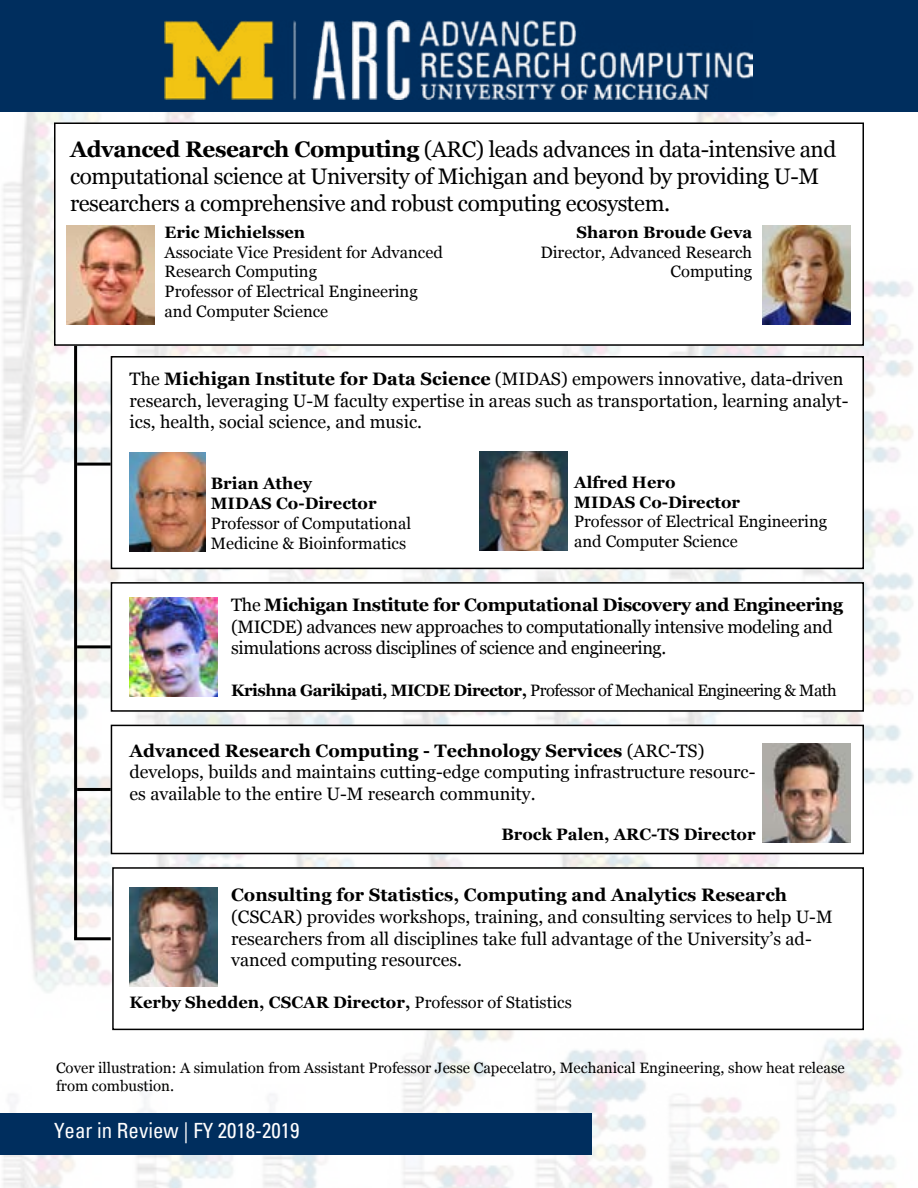
<style>
.page{position:relative;width:918px;height:1188px;background:#fff}
.page>*{position:absolute;margin:0;border:0;box-sizing:border-box;transform-origin:0 0}
.t1{font:22.5px/27px "Georgia";letter-spacing:-.02em;color:#000}
.t2{font:condensed 21px "Univers";color:#fff}
.t3{font:18px/21.6px "Georgia";color:#000}
.t4{font:18px/21.6px "Georgia";letter-spacing:-.02em;color:#000}
.t5{font:700 18px "Georgia";color:#000}
.t6{font:16.5px/19.8px "Georgia";color:#000}
.t7{font:700 16.5px/19.8px "Georgia";color:#000}
.t8{font:16.5px "Georgia";letter-spacing:-.03em;color:#000}
.t9{font:15px/18px "Georgia";color:#000}
.s1{font-weight:700}
.s2{font-weight:400}
</style>
<div class="page">
<img style="left:0;top:111px;width:918px;height:1077px">
<div style="left:0;top:1113px;width:591px;height:42px;background:#002e5e"></div>
<div style="left:0;top:0;width:918px;height:111px;background:#002e5e"></div>
<hr style="left:77px;top:463px;width:34px;height:3px;background:#000">
<div style="left:111px;top:356px;width:753px;height:213px;background:#fff;border:2px solid #000"></div>
<img style="left:130px;top:452px;width:75px;height:100px">
<img style="left:480px;top:451px;width:88px;height:99px">
<div style="left:111px;top:582px;width:753px;height:130px;background:#fff;border:2px solid #000"></div>
<img style="left:130px;top:597px;width:88px;height:99px">
<div style="left:111px;top:725px;width:753px;height:129px;background:#fff;border:2px solid #000"></div>
<img style="left:762px;top:743px;width:88px;height:99px">
<div style="left:112px;top:867px;width:752px;height:163px;background:#fff;border:2px solid #000"></div>
<img style="left:130px;top:888px;width:88px;height:99px">
<div style="left:54px;top:122px;width:810px;height:224px;background:#fff;border:2px solid #000"></div>
<img style="left:67px;top:225px;width:88px;height:99px">
<img style="left:762px;top:225px;width:88px;height:99px">
<img style="left:165px;top:20px;width:587px;height:79px">
<hr style="left:74px;top:346px;width:3px;height:593px;background:#000">
<hr style="left:77px;top:645px;width:34px;height:3px;background:#000">
<hr style="left:74px;top:937px;width:37px;height:3px;background:#000">
<hr style="left:77px;top:788px;width:34px;height:3px;background:#000">
<p class="t1" style="left:70px;top:135px;width:768px"><span class="s1">Advanced Research Computing</span> (ARC) leads advances in data-intensive and computational science at University of Michigan and beyond by providing U-M researchers a comprehensive and robust computing ecosystem.</p>
<p class="t7" style="left:165px;top:221px;width:142px">Eric Michielssen</p>
<p class="t6" style="left:165px;top:241px;width:280px">Associate Vice President for Advanced<br>Research Computing<br>Professor of Electrical Engineering and Computer Science</p>
<p class="t7" style="left:577px;top:221px;width:177px">Sharon Broude Geva</p>
<p class="t6" style="left:540px;top:241px;width:213px;text-align:right">Director, Advanced Research<br>Computing</p>
<p class="t3" style="left:130px;top:367px;width:720px">The <span class="s1">Michigan Institute for Data Science</span> (MIDAS) empowers innovative, data-driven research, leveraging U-M faculty expertise in areas such as transportation, learning analyt&shy;ics, health, social science, and music.</p>
<p class="t7" style="left:211px;top:473px;width:167px">Brian Athey<br>MIDAS Co-Director</p>
<p class="t6" style="left:211px;top:513px;width:202px">Professor of Computational<br>Medicine &amp; Bioinformatics</p>
<p class="t7" style="left:574px;top:471px;width:167px">Alfred Hero<br>MIDAS Co-Director</p>
<p class="t6" style="left:574px;top:511px;width:255px">Professor of Electrical Engineering and Computer Science</p>
<p class="t4" style="left:231px;top:593px;width:614px">The <span class="s1">Michigan Institute for Computational Discovery and Engineering </span>(MICDE) advances new approaches to computationally intensive modeling and simulations across disciplines of science and engineering.</p>
<p class="t8" style="left:231px;top:679px;width:607px"><span class="s1">Krishna Garikipati, MICDE Director,</span> Professor of Mechanical Engineering &amp; Math</p>
<p class="t3" style="left:130px;top:739px;width:627px"><span class="s1">Advanced Research Computing - Technology Services</span> (ARC-TS) develops, builds and maintains cutting-edge computing infrastructure resourc&shy;es available to the entire U-M research community.</p>
<p class="t7" style="left:501px;top:823px;width:256px">Brock Palen, ARC-TS Director</p>
<p class="t5" style="left:231px;top:882px;width:558px">Consulting for Statistics, Computing and Analytics Research</p>
<p class="t3" style="left:231px;top:905px;width:603px">(CSCAR) provides workshops, training, and consulting services to help U-M researchers from all disciplines take full advantage of the University’s ad&shy;vanced computing resources.</p>
<p class="t7" style="left:130px;top:991px;width:444px">Kerby Shedden, CSCAR Director, <span class="s2">Professor of Statistics</span></p>
<p class="t9" style="left:56px;top:1058px;width:790px">Cover illustration: A simulation from Assistant Professor Jesse Capecelatro, Mechanical Engineering, show heat release from combustion.</p>
<p class="t2" style="left:54px;top:1117px;width:247px">Year in Review | FY 2018-2019</p>
</div>
